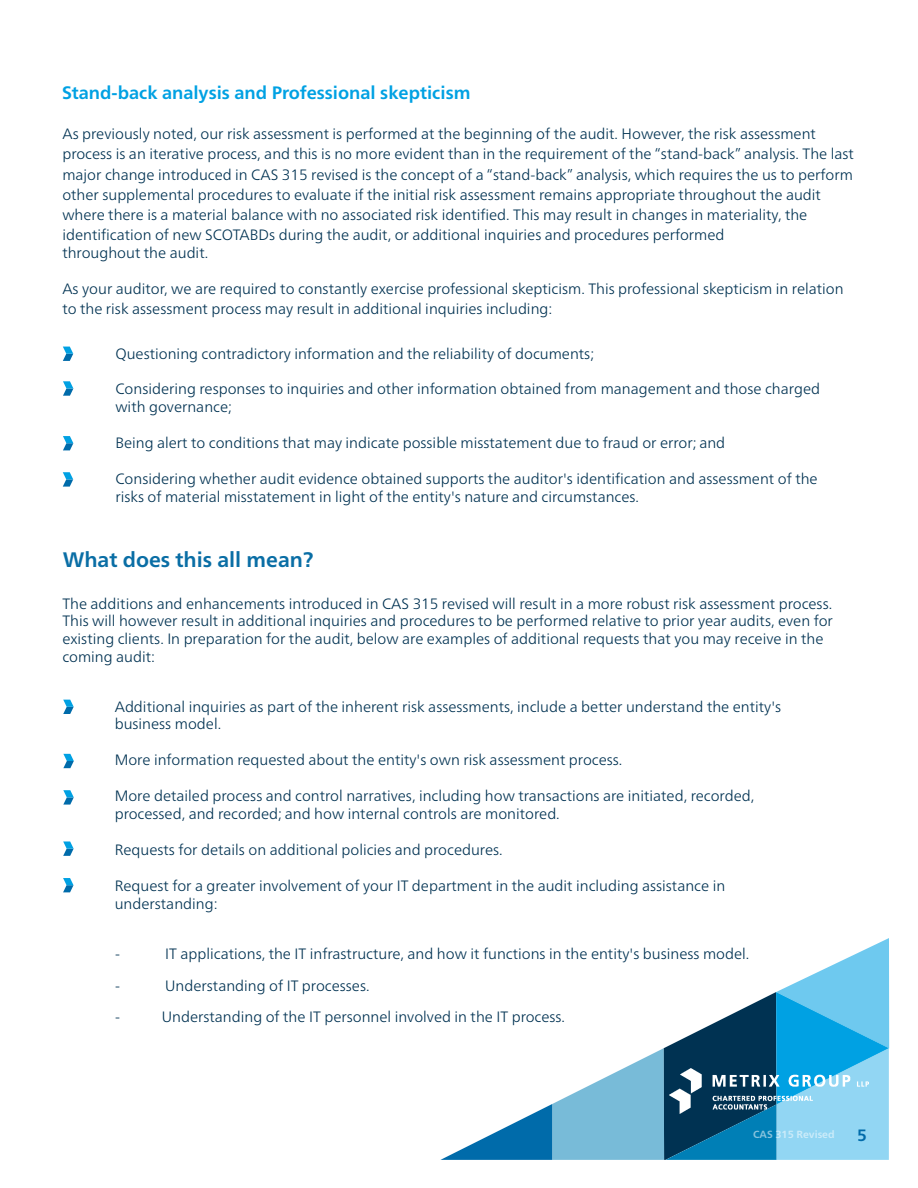
<style>
.page{position:relative;width:918px;height:1188px;background:#fff}
.page>*{position:absolute;margin:0;border:0;box-sizing:border-box;transform-origin:0 0}
.t1{font:700 21px "Frutiger Neue LTW1 G";color:#0a6ea5}
.t2{font:700 18px "Frutiger Neue LTW1 G";color:#00a1e3}
.t3{font:700 16.5px "Frutiger Neue LTW1 G";color:#006baa}
.t4{font:300 15px/20.2px "Frutiger Neue LTW1 G";color:#003252}
.t5{font:700 10.35px "Frutiger Neue LTW1 G";color:rgb(255 255 255/.53)}
</style>
<div class="page">
<svg style="left:440px;top:938px;width:449px;height:222px"></svg>
<img style="left:669px;top:1069px;width:200px;height:44px">
<svg style="left:63px;top:347px;width:10px;height:14px"></svg>
<svg style="left:63px;top:381px;width:10px;height:15px"></svg>
<svg style="left:63px;top:436px;width:10px;height:14px"></svg>
<svg style="left:63px;top:472px;width:10px;height:15px"></svg>
<svg style="left:63px;top:700px;width:11px;height:14px"></svg>
<svg style="left:63px;top:754px;width:11px;height:14px"></svg>
<svg style="left:63px;top:790px;width:11px;height:15px"></svg>
<svg style="left:63px;top:841px;width:11px;height:15px"></svg>
<svg style="left:63px;top:878px;width:11px;height:14px"></svg>
<p class="t2" style="left:62px;top:85px;width:410px">Stand-back analysis and Professional skepticism</p>
<p class="t4" style="left:62px;top:125px;width:793px">As previously noted, our risk assessment is performed at the beginning of the audit. However, the risk assessment process is an iterative process, and this is no more evident than in the requirement of the “stand-back” analysis. The last major change introduced in CAS 315 revised is the concept of a “stand-back” analysis, which requires the us to perform other supplemental procedures to evaluate if the initial risk assessment remains appropriate throughout the audit where there is a material balance with no associated risk identified. This may result in changes in materiality, the identification of new SCOTABDs during the audit, or additional inquiries and procedures performed</p>
<p class="t4" style="left:62px;top:244px;width:147px">throughout the audit.</p>
<p class="t4" style="left:62px;top:280px;width:783px">As your auditor, we are required to constantly exercise professional skepticism. This professional skepticism in relation to the risk assessment process may result in additional inquiries including:</p>
<p class="t4" style="left:115px;top:345px;width:480px">Questioning contradictory information and the reliability of documents;</p>
<p class="t4" style="left:115px;top:382px;width:706px;line-height:18px">Considering responses to inquiries and other information obtained from management and those charged with governance;</p>
<p class="t4" style="left:115px;top:434px;width:611px">Being alert to conditions that may indicate possible misstatement due to fraud or error; and</p>
<p class="t4" style="left:115px;top:471px;width:704px;line-height:17.9px">Considering whether audit evidence obtained supports the auditor's identification and assessment of the risks of material misstatement in light of the entity's nature and circumstances.</p>
<h1 class="t1" style="left:63px;top:551px;width:252px">What does this all mean?</h1>
<p class="t4" style="left:62px;top:596px;width:772px;line-height:18px">The additions and enhancements introduced in CAS 315 revised will result in a more robust risk assessment process.<br>This will however result in additional inquiries and procedures to be performed relative to prior year audits, even for existing clients. In preparation for the audit, below are examples of additional requests that you may receive in the coming audit:</p>
<p class="t4" style="left:115px;top:699px;width:668px;line-height:18px">Additional inquiries as part of the inherent risk assessments, include a better understand the entity's business model.</p>
<p class="t4" style="left:115px;top:751px;width:509px">More information requested about the entity's own risk assessment process.</p>
<p class="t4" style="left:115px;top:788px;width:641px;line-height:18px">More detailed process and control narratives, including how transactions are initiated, recorded, processed, and recorded; and how internal controls are monitored.</p>
<p class="t4" style="left:115px;top:841px;width:390px">Requests for details on additional policies and procedures.</p>
<p class="t4" style="left:115px;top:878px;width:612px;line-height:17.9px">Request for a greater involvement of your IT department in the audit including assistance in understanding:</p>
<p class="t4" style="left:115px;top:945px;width:6px">-</p>
<p class="t4" style="left:165px;top:945px;width:586px">IT applications, the IT infrastructure, and how it functions in the entity's business model.</p>
<p class="t4" style="left:115px;top:977px;width:6px">-</p>
<p class="t4" style="left:165px;top:977px;width:206px">Understanding of IT processes.</p>
<p class="t4" style="left:115px;top:1008px;width:6px">-</p>
<p class="t4" style="left:162px;top:1008px;width:405px">Understanding of the IT personnel involved in the IT process.</p>
<p class="t5" style="left:753px;top:1130px;width:83px">CAS 315 Revised</p>
<p class="t3" style="left:857px;top:1128px;width:11px">5</p>
</div>
